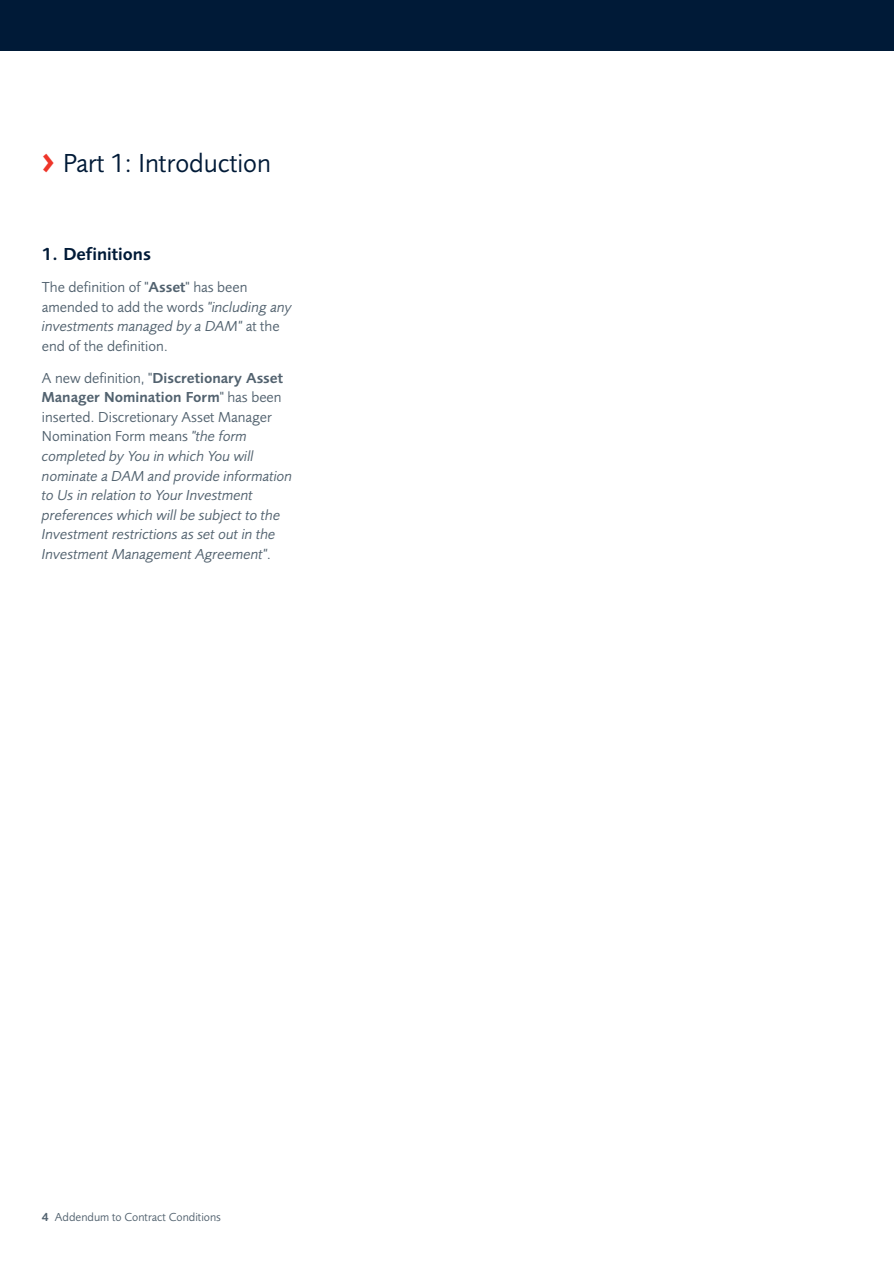
<style>
.page{position:relative;width:894px;height:1264px;background:#fff}
.page>*{position:absolute;margin:0;border:0;box-sizing:border-box;transform-origin:0 0}
.t1{font:27px "Pru Sans";color:#001a37}
.t2{font:600 18px "Pru Sans";color:#001a37}
.t3{font:italic 15px/19.5px "Pru Sans";color:#52626f}
.t4{font:15px/19.5px "Pru Sans";color:#52626f}
.t5{font:12px "Pru Sans";color:#52626f}
.s1{font-family:"Meta";font-weight:700;font-size:30px;color:#ee3529}
.s2{font-weight:600}
.s3{font-style:italic}
.s4{font-style:normal}
.s5{font-weight:600;font-style:normal}
</style>
<div class="page">
<hr style="left:892px;top:0;width:1px;height:50px;background:#001a37">
<div style="left:0;top:0;width:892px;height:50px;background:#001a37"></div>
<h1 class="t1" style="left:42px;top:153px;width:231px"><span class="s1">&gt;</span> Part 1: Introduction</h1>
<p class="t2" style="left:42px;top:247px;width:110px">1. Definitions</p>
<p class="t4" style="left:42px;top:279px;width:251px">The definition of "<span class="s2">Asset</span>" has been amended to add the words <span class="s3">"including any investments managed by a DAM"</span> at the end of the definition.</p>
<p class="t3" style="left:42px;top:369px;width:252px"><span class="s4">A new definition, "</span><span class="s5">Discretionary Asset Manager Nomination Form</span><span class="s4">" has been inserted. Discretionary Asset Manager Nomination Form means</span> "the form completed by You in which You will nominate a DAM and provide information to Us in relation to Your Investment preferences which will be subject to the Investment restrictions as set out in the Investment Management Agreement"<span class="s4">.</span></p>
<p class="t5" style="left:42px;top:1212px;width:180px"><span class="s2">4</span> Addendum to Contract Conditions</p>
</div>
